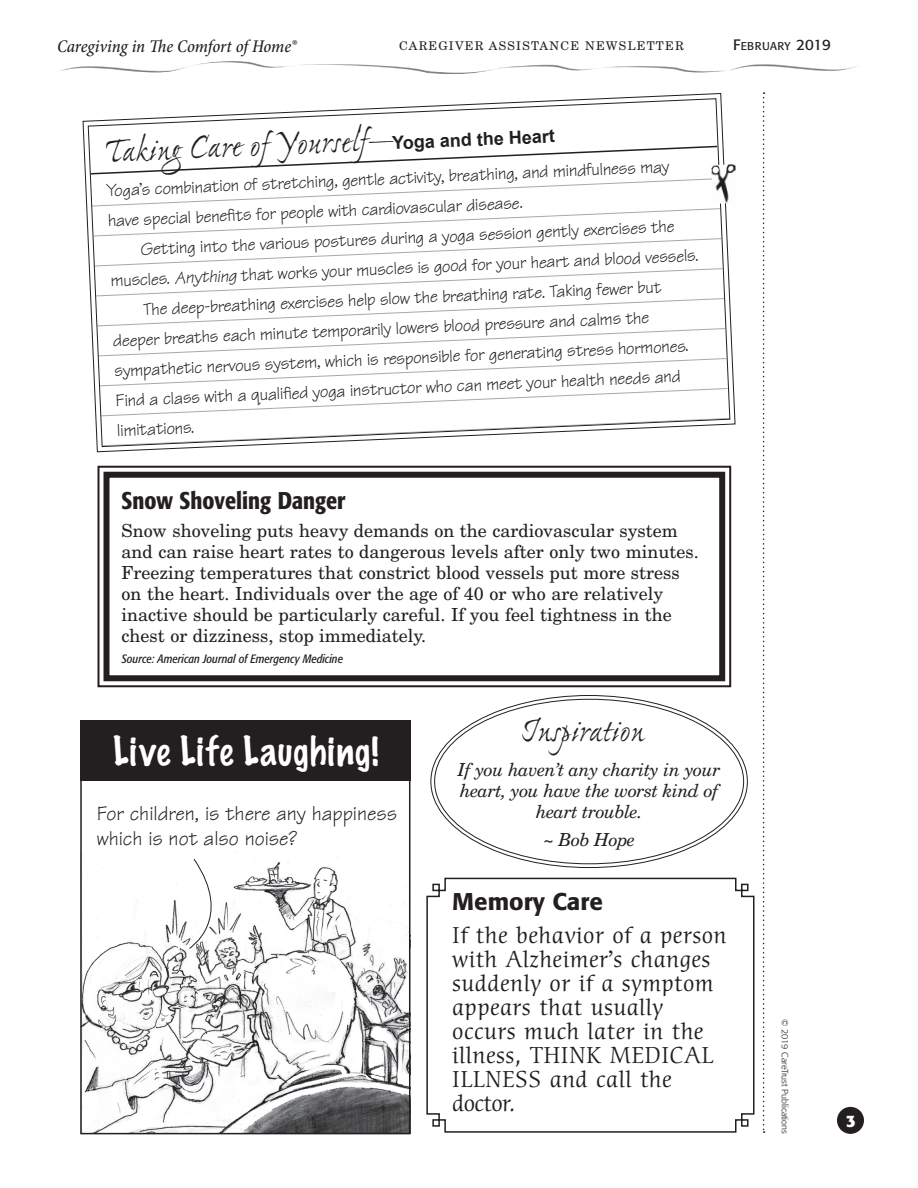
<style>
.page{position:relative;width:918px;height:1188px;background:#fff}
.page>*{position:absolute;margin:0;border:0;box-sizing:border-box;transform-origin:0 0}
.t1{font:36px "Ex Ponto";letter-spacing:-.01em;color:#231f20}
.t2{font:100 36px "Marker Felt";letter-spacing:.03em;color:#fff}
.t3{font:500 condensed 24px "Formata";color:#231f20}
.t4{font:500 24px "Formata";color:#231f20}
.t5{font:22.5px/24px "Cerigo Std";letter-spacing:.02em;color:#231f20}
.t6{font:21px/25.5px "Tekton";color:#231f20}
.t7{font:18px/30.6px "Tekton";color:#231f20}
.t8{font:18px/21px "New Century Schlbk";color:#231f20}
.t9{font:italic 18px/21px "New Century Schlbk";letter-spacing:-.025em;color:#231f20;text-align:center}
.t10{font:italic 500 condensed 18px "Minion Pro";letter-spacing:-.005em;color:#231f20}
.t11{font:700 18px "Arial";color:#231f20}
.t12{font:700 16.5px "Formata";color:#fff}
.t13{font:italic condensed 12px "Formata";color:#231f20}
.t14{font:12px "New Century Schlbk";letter-spacing:.1em;color:#231f20}
.t15{font:11.25px "Formata";letter-spacing:.035em;color:#231f20}
.t16{font:300 9px "Formata";color:#231f20}
.s1{font-size:15px}
.s2{font-style:italic}
.s3{font-family:"New Century Schlbk"}
</style>
<div class="page">
<svg style="left:763px;top:92px;width:2px;height:1041px"></svg>
<div style="left:837px;top:1107px;width:27px;height:27px;background:#231f20;border-radius:50%"></div>
<img style="left:60px;top:62px;width:797px;height:11px">
<svg style="left:87px;top:98px;width:644px;height:350px"></svg>
<img style="left:730px;top:164px;width:6px;height:40px">
<svg style="left:88px;top:145px;width:642px;height:302px"></svg>
<svg style="left:426px;top:877px;width:329px;height:256px"></svg>
<svg style="left:97px;top:465px;width:635px;height:223px"></svg>
<div style="left:104px;top:472px;width:621px;height:209px;border:6px solid #231f20"></div>
<img style="left:83px;top:857px;width:324px;height:274px">
<div style="left:80px;top:720px;width:330px;height:414px;border:2px solid #231f20"></div>
<div style="left:81px;top:720px;width:330px;height:60px;background:#231f20"></div>
<svg style="left:189px;top:858px;width:46px;height:91px"></svg>
<p class="t10" style="left:57px;top:34px;width:241px">Caregiving in The Comfort of Home®</p>
<p class="t14" style="left:399px;top:38px;width:110px">Caregiver Assistanc</p>
<p class="t14" style="left:570px;top:38px;width:115px">e Newsletter</p>
<p class="t15" style="left:733px;top:39px;width:99px"><span class="s1">F</span>EBRUARY <span class="s1">2019</span></p>
<h1 class="t1" style="left:104px;top:132px;width:291px;rotate:-2deg">Taking Care of Yourself—</h1>
<p class="t11" style="left:392px;top:130px;width:164px;rotate:-2deg">Yoga and the Heart</p>
<p class="t7" style="left:106px;top:173px;width:565px;rotate:-2deg">Yoga’s combination of stretching, gentle activity, breathing, and mindfulness may have special benefi ts for people with cardiovascular disease.</p>
<p class="t7" style="left:140px;top:232px;width:536px;rotate:-2deg">Getting into the various postures during a yoga session gently exercises the</p>
<p class="t7" style="left:110px;top:262px;width:590px;rotate:-2deg">muscles. <span class="s2">Anything</span> that works your muscles is good for your heart and blood vessels.</p>
<p class="t7" style="left:143px;top:292px;width:520px;rotate:-2deg">The deep-breathing exercises help slow the breathing rate. Taking fewer but</p>
<p class="t7" style="left:112px;top:323px;width:538px;rotate:-2deg">deeper breaths each minute temporarily lowers blood pressure and calms the</p>
<p class="t7" style="left:114px;top:353px;width:576px;rotate:-2deg">sympathetic nervous system, which is responsible for generating stress hormones.</p>
<p class="t7" style="left:115px;top:383px;width:567px;rotate:-2deg">Find a class with a qualifi ed yoga instructor who can meet your health needs and</p>
<p class="t7" style="left:116px;top:415px;width:79px;rotate:-2deg">limitations.</p>
<h2 class="t3" style="left:122px;top:486px;width:226px">Snow Shoveling Danger</h2>
<p class="t8" style="left:122px;top:520px;width:579px">Snow shoveling puts heavy demands on the cardiovascular system and can raise heart rates to dangerous levels after only two minutes.<br>Freezing temperatures that constrict blood vessels put more stress on the heart. Individuals over the age of 40 or who are relatively inactive should be particularly careful. If you feel tightness in the chest or dizziness, stop immediately.</p>
<p class="t13" style="left:122px;top:652px;width:223px">Source: American Journal of Emergency Medicine</p>
<h1 class="t2" style="left:113px;top:722px;width:267px">Live Life Laughing!</h1>
<p class="t6" style="left:97px;top:801px;width:302px">For children, is there any happiness which is not also noise?</p>
<h1 class="t1" style="left:520px;top:713px;width:126px">Inspiration</h1>
<p class="t9" style="left:458px;top:759px;width:264px">If you haven’t any charity in your heart, you have the worst kind of heart trouble.</p>
<p class="t9" style="left:543px;top:830px;width:94px">~ Bob Hope</p>
<h2 class="t4" style="left:452px;top:887px;width:152px">Memory Care</h2>
<p class="t5" style="left:452px;top:924px;width:276px">If the behavior of a person with Alzheimer<span class="s3">’</span>s changes suddenly or if a symptom appears that usually occurs much later in the illness, THINK MEDICAL<br>ILLNESS and call the doctor.</p>
<p class="t16" style="left:790px;top:1019px;width:117px;rotate:90deg">© 2019 CareTrust Publications</p>
<p class="t12" style="left:846px;top:1111px;width:11px">3</p>
</div>
